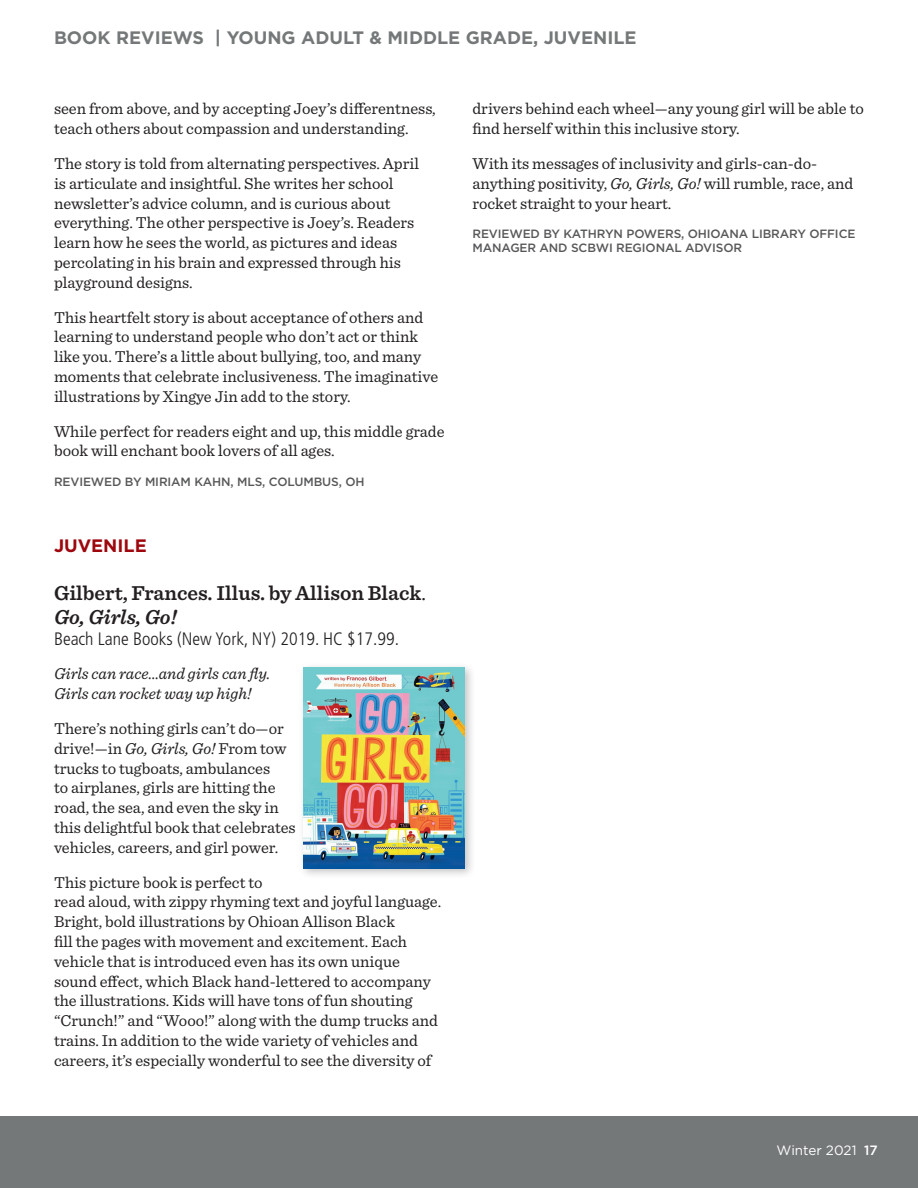
<style>
.page{position:relative;width:918px;height:1188px;background:#fff}
.page>*{position:absolute;margin:0;border:0;box-sizing:border-box;transform-origin:0 0}
.t1{font:600 21px/24.2px "Sentinel";color:#231f20}
.Book_Review_Type{font:700 18px "Gotham";color:#757879}
.t2{font:300 condensed 18px "Frutiger LT Std";color:#231f20}
.Book_Review_Title{font:700 18px "Gotham";color:#9d070d}
.t3{font:16.5px/19.8px "Sentinel";color:#231f20}
.t4{font:italic 16.5px/19.8px "Sentinel";color:#231f20}
.t5{font:13.5px "Gotham";color:#fff}
.Book_Review_Reviewed_by{font:500 12px/14.4px "Gotham";letter-spacing:-.01em;color:#57585a}
.s1{font-weight:400}
.s2{font-style:italic}
.s3{font-weight:500}
</style>
<div class="page">
<div style="left:0;top:1116px;width:918px;height:72px;background:#757879"></div>
<div style="left:298px;top:662px;width:178px;height:217px;background:#231f20;opacity:.27"></div>
<img style="left:303px;top:667px;width:162px;height:201px">
<p class="Book_Review_Type" style="left:54px;top:26px;width:584px">BOOK REVIEWS | YOUNG ADULT &amp; MIDDLE GRADE, JUVENILE</p>
<p class="t3" style="left:54px;top:98px;width:383px">seen from above, and by accepting Joey’s differentness, teach others about compassion and understanding.</p>
<p class="t3" style="left:54px;top:153px;width:367px">The story is told from alternating perspectives. April is articulate and insightful. She writes her school newsletter’s advice column, and is curious about everything. The other perspective is Joey’s. Readers learn how he sees the world, as pictures and ideas percolating in his brain and expressed through his playground designs.</p>
<p class="t3" style="left:54px;top:306px;width:386px">This heartfelt story is about acceptance of others and learning to understand people who don’t act or think like you. There’s a little about bullying, too, and many moments that celebrate inclusiveness. The imaginative illustrations by Xingye Jin add to the story.</p>
<p class="t3" style="left:54px;top:420px;width:392px">While perfect for readers eight and up, this middle grade book will enchant book lovers of all ages.</p>
<p class="Book_Review_Reviewed_by" style="left:54px;top:474px;width:312px">REVIEWED BY MIRIAM KAHN, MLS, COLUMBUS, OH</p>
<p class="Book_Review_Title" style="left:54px;top:533px;width:94px">JUVENILE</p>
<p class="t1" style="left:54px;top:580px;width:373px">Gilbert, Frances. Illus. by Allison Black<span class="s1">.<br></span><span class="s2">Go, Girls, Go!</span></p>
<p class="t2" style="left:54px;top:628px;width:347px">Beach Lane Books (New York, NY) 2019. HC $17.99.</p>
<p class="t4" style="left:54px;top:663px;width:218px">Girls can race…and girls can fly.<br>Girls can rocket way up high!</p>
<p class="t3" style="left:54px;top:718px;width:243px">There’s nothing girls can’t do—or drive!—in <span class="s2">Go, Girls, Go!</span> From tow trucks to tugboats, ambulances<br>to airplanes, girls are hitting the road, the sea, and even the sky in this delightful book that celebrates vehicles, careers, and girl power.</p>
<p class="t3" style="left:54px;top:871px;width:389px">This picture book is perfect to<br>read aloud, with zippy rhyming text and joyful language.<br>Bright, bold illustrations by Ohioan Allison Black<br>fill the pages with movement and excitement. Each vehicle that is introduced even has its own unique sound effect, which Black hand-lettered to accompany the illustrations. Kids will have tons of fun shouting “Crunch!” and “Wooo!” along with the dump trucks and trains. In addition to the wide variety of vehicles and careers, it’s especially wonderful to see the diversity of</p>
<p class="t3" style="left:472px;top:98px;width:393px">drivers behind each wheel—any young girl will be able to find herself within this inclusive story.</p>
<p class="t3" style="left:472px;top:153px;width:382px">With its messages of inclusivity and girls-can-do&shy;anything positivity, <span class="s2">Go, Girls, Go!</span> will rumble, race, and rocket straight to your heart.</p>
<p class="Book_Review_Reviewed_by" style="left:472px;top:226px;width:384px">REVIEWED BY KATHRYN POWERS, OHIOANA LIBRARY OFFICE<br>MANAGER AND SCBWI REGIONAL ADVISOR</p>
<p class="t5" style="left:777px;top:1142px;width:102px">Winter 2021 <span class="s3">17</span></p>
</div>
